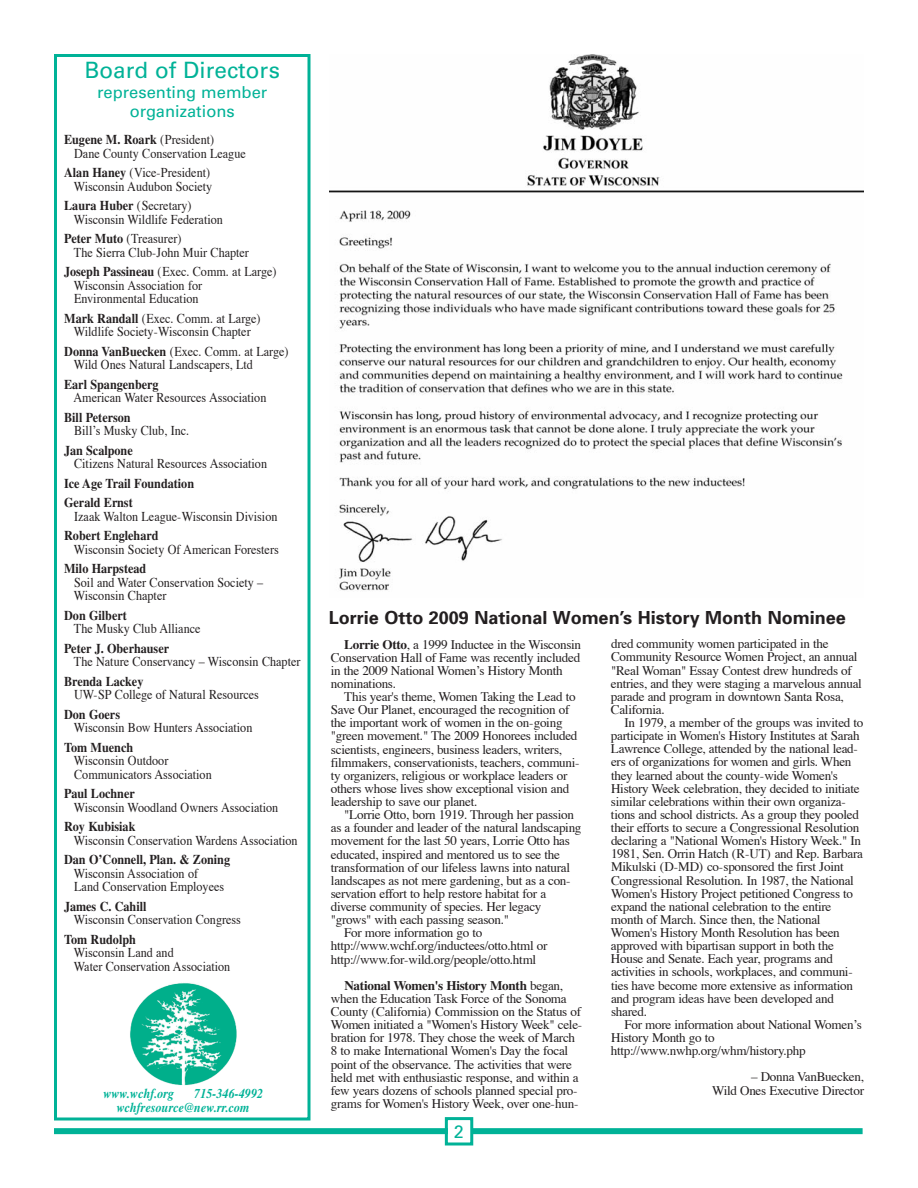
<style>
.page{position:relative;width:918px;height:1188px;background:#fff}
.page>*{position:absolute;margin:0;border:0;box-sizing:border-box;transform-origin:0 0}
.t1{font:22.5px "Univers";color:#00b297}
.t2{font:700 18px "Univers";color:#231f20}
.t3{font:18px "Univers";color:#00b297}
.t4{font:16.5px/19.5px "Univers";color:#00b297;text-align:center}
.t5{font:13.5px/13.5px "Times";color:#231f20;scale:.9 1}
.t6{font:700 13.5px/19.5px "Times";color:#231f20;scale:.9 1}
.t7{font:italic 700 13.5px/13.5px "Times";color:#00b297;scale:.9 1}
.t8{font:13.2px/13.2px "Times";letter-spacing:-.02em;color:#231f20}
.s1{font-weight:700}
</style>
<div class="page">
<div style="left:54px;top:1128px;width:809px;height:6px;background:#00b297"></div>
<div style="left:448px;top:1120px;width:22px;height:23px;background:#fff"></div>
<div style="left:445px;top:1117px;width:28px;height:29px;border:3px solid #00b297"></div>
<img style="left:339px;top:210px;width:504px;height:381px">
<img style="left:330px;top:54px;width:534px;height:139px">
<div style="left:54px;top:54px;width:256px;height:1066px;border:3px solid #00b297"></div>
<img style="left:130px;top:983px;width:107px;height:103px">
<h1 class="t1" style="left:85px;top:62px;width:197px">Board of Directors</h1>
<p class="t4" style="left:97px;top:84px;width:172px">representing member organizations</p>
<p class="t5" style="left:74px;top:134px;width:192px;text-indent:-10px"><span class="s1">Eugene M. Roark</span> (President)<br>Dane County Conservation League</p>
<p class="t5" style="left:64px;top:167px;width:166px;text-align:right"><span class="s1">Alan Haney</span> (Vice-President)<br>Wisconsin Audubon Society</p>
<p class="t5" style="left:74px;top:200px;width:167px;text-indent:-10px"><span class="s1">Laura Huber</span> (Secretary)<br>Wisconsin Wildlife Federation</p>
<p class="t5" style="left:74px;top:233px;width:196px;text-indent:-10px"><span class="s1">Peter Muto</span> (Treasurer)<br>The Sierra Club-John Muir Chapter</p>
<p class="t5" style="left:74px;top:266px;width:227px;text-indent:-10px"><span class="s1">Joseph Passineau</span> (Exec. Comm. at Large)<br>Wisconsin Association for<br>Environmental Education</p>
<p class="t5" style="left:64px;top:313px;width:220px;text-align:center"><span class="s1">Mark Randall</span> (Exec. Comm. at Large)<br>Wildlife Society-Wisconsin Chapter</p>
<p class="t5" style="left:74px;top:346px;width:240px;text-indent:-10px"><span class="s1">Donna VanBuecken</span> (Exec. Comm. at Large)<br>Wild Ones Natural Landscapers, Ltd</p>
<p class="t6" style="left:64px;top:376px;width:106px">Earl Spangenberg</p>
<p class="t5" style="left:73px;top:392px;width:216px">American Water Resources Association</p>
<p class="t6" style="left:64px;top:409px;width:75px">Bill Peterson</p>
<p class="t5" style="left:74px;top:425px;width:129px">Bill’s Musky Club, Inc.</p>
<p class="t6" style="left:64px;top:442px;width:78px">Jan Scalpone</p>
<p class="t5" style="left:74px;top:458px;width:216px">Citizens Natural Resources Association</p>
<p class="t6" style="left:64px;top:475px;width:146px">Ice Age Trail Foundation<br>Gerald Ernst</p>
<p class="t5" style="left:74px;top:511px;width:227px">Izaak Walton League-Wisconsin Division</p>
<p class="t6" style="left:64px;top:527px;width:106px">Robert Englehard</p>
<p class="t5" style="left:74px;top:544px;width:229px">Wisconsin Society Of American Foresters</p>
<p class="t6" style="left:64px;top:560px;width:93px">Milo Harpstead</p>
<p class="t5" style="left:74px;top:577px;width:212px">Soil and Water Conservation Society –<br>Wisconsin Chapter</p>
<p class="t6" style="left:64px;top:607px;width:71px">Don Gilbert</p>
<p class="t5" style="left:74px;top:623px;width:142px">The Musky Club Alliance</p>
<p class="t6" style="left:64px;top:640px;width:118px">Peter J. Oberhauser</p>
<p class="t5" style="left:74px;top:656px;width:253px">The Nature Conservancy – Wisconsin Chapter</p>
<p class="t6" style="left:64px;top:673px;width:90px">Brenda Lackey</p>
<p class="t5" style="left:74px;top:689px;width:207px">UW-SP College of Natural Resources</p>
<p class="t6" style="left:64px;top:706px;width:64px">Don Goers</p>
<p class="t5" style="left:74px;top:722px;width:200px">Wisconsin Bow Hunters Association</p>
<p class="t6" style="left:64px;top:739px;width:78px">Tom Muench</p>
<p class="t5" style="left:74px;top:755px;width:155px">Wisconsin Outdoor<br>Communicators Association</p>
<p class="t6" style="left:64px;top:785px;width:80px">Paul Lochner</p>
<p class="t5" style="left:74px;top:802px;width:229px">Wisconsin Woodland Owners Association</p>
<p class="t6" style="left:64px;top:818px;width:81px">Roy Kubisiak</p>
<p class="t5" style="left:74px;top:835px;width:250px">Wisconsin Conservation Wardens Association</p>
<p class="t6" style="left:64px;top:851px;width:186px">Dan O’Connell, Plan. &amp; Zoning</p>
<p class="t5" style="left:74px;top:868px;width:169px">Wisconsin Association of<br>Land Conservation Employees</p>
<p class="t6" style="left:64px;top:898px;width:93px">James C. Cahill</p>
<p class="t5" style="left:74px;top:914px;width:187px">Wisconsin Conservation Congress</p>
<p class="t6" style="left:64px;top:931px;width:81px">Tom Rudolph</p>
<p class="t5" style="left:74px;top:947px;width:175px">Wisconsin Land and<br>Water Conservation Association</p>
<p class="t7" style="left:103px;top:1088px;width:80px">www.wchf.org</p>
<p class="t7" style="left:117px;top:1088px;width:164px;text-indent:78px">715-346-4992 wchfresource@new.rr.com</p>
<h2 class="t2" style="left:329px;top:611px;width:518px">Lorrie Otto 2009 National Women’s History Month Nominee</h2>
<p class="t8" style="left:331px;top:639px;width:252px;text-indent:13px"><span class="s1">Lorrie Otto</span>, a 1999 Inductee in the Wisconsin Conservation Hall of Fame was recently included in the 2009 National Women’s History Month nominations.</p>
<p class="t8" style="left:331px;top:691px;width:250px;text-indent:14px">This year's theme, Women Taking the Lead to Save Our Planet, encouraged the recognition of the important work of women in the on-going "green movement." The 2009 Honorees included scientists, engineers, business leaders, writers, filmmakers, conservationists, teachers, communi&shy;ty organizers, religious or workplace leaders or others whose lives show exceptional vision and leadership to save our planet.</p>
<p class="t8" style="left:344px;top:809px;width:231px">"Lorrie Otto, born 1919. Through her passion</p>
<p class="t8" style="left:331px;top:822px;width:252px">as a founder and leader of the natural landscaping</p>
<p class="t8" style="left:331px;top:836px;width:241px">movement for the last 50 years, Lorrie Otto has</p>
<p class="t8" style="left:331px;top:849px;width:231px">educated, inspired and mentored us to see the</p>
<p class="t8" style="left:331px;top:862px;width:241px">transformation of our lifeless lawns into natural</p>
<p class="t8" style="left:331px;top:875px;width:241px">landscapes as not mere gardening, but as a con-</p>
<p class="t8" style="left:331px;top:888px;width:217px">servation effort to help restore habitat for a</p>
<p class="t8" style="left:331px;top:901px;width:212px">diverse community of species. Her legacy</p>
<p class="t8" style="left:331px;top:914px;width:180px">"grows" with each passing season."</p>
<p class="t8" style="left:344px;top:927px;width:140px">For more information go to</p>
<p class="t8" style="left:331px;top:941px;width:218px">http://www.wchf.org/inductees/otto.html or</p>
<p class="t8" style="left:331px;top:954px;width:207px">http://www.for-wild.org/people/otto.html</p>
<p class="t8" style="left:331px;top:980px;width:253px;text-indent:14px"><span class="s1">National Women's History Month</span> began, when the Education Task Force of the Sonoma County (California) Commission on the Status of Women initiated a "Women's History Week" cele&shy;bration for 1978. They chose the week of March 8 to make International Women's Day the focal point of the observance. The activities that were held met with enthusiastic response, and within a few years dozens of schools planned special pro&shy;grams for Women's History Week, over one-hun-</p>
<h2 class="t3" style="left:454px;top:1125px;width:12px">2</h2>
<p class="t8" style="left:611px;top:638px;width:253px">dred community women participated in the Community Resource Women Project, an annual "Real Woman" Essay Contest drew hundreds of entries, and they were staging a marvelous annual parade and program in downtown Santa Rosa, California.</p>
<p class="t8" style="left:611px;top:717px;width:254px;text-indent:14px">In 1979, a member of the groups was invited to participate in Women's History Institutes at Sarah Lawrence College, attended by the national lead&shy;ers of organizations for women and girls. When they learned about the county-wide Women's History Week celebration, they decided to initiate similar celebrations within their own organiza&shy;tions and school districts. As a group they pooled their efforts to secure a Congressional Resolution declaring a "National Women's History Week." In 1981, Sen. Orrin Hatch (R-UT) and Rep. Barbara Mikulski (D-MD) co-sponsored the first Joint Congressional Resolution. In 1987, the National Women's History Project petitioned Congress to expand the national celebration to the entire month of March. Since then, the National Women's History Month Resolution has been approved with bipartisan support in both the House and Senate. Each year, programs and activities in schools, workplaces, and communi&shy;ties have become more extensive as information and program ideas have been developed and shared.</p>
<p class="t8" style="left:611px;top:1019px;width:252px;text-indent:14px">For more information about National Women’s<br>History Month go to http://www.nwhp.org/whm/history.php</p>
<p class="t8" style="left:712px;top:1072px;width:153px;text-align:right">– Donna VanBuecken,<br>Wild Ones Executive Director</p>
</div>
